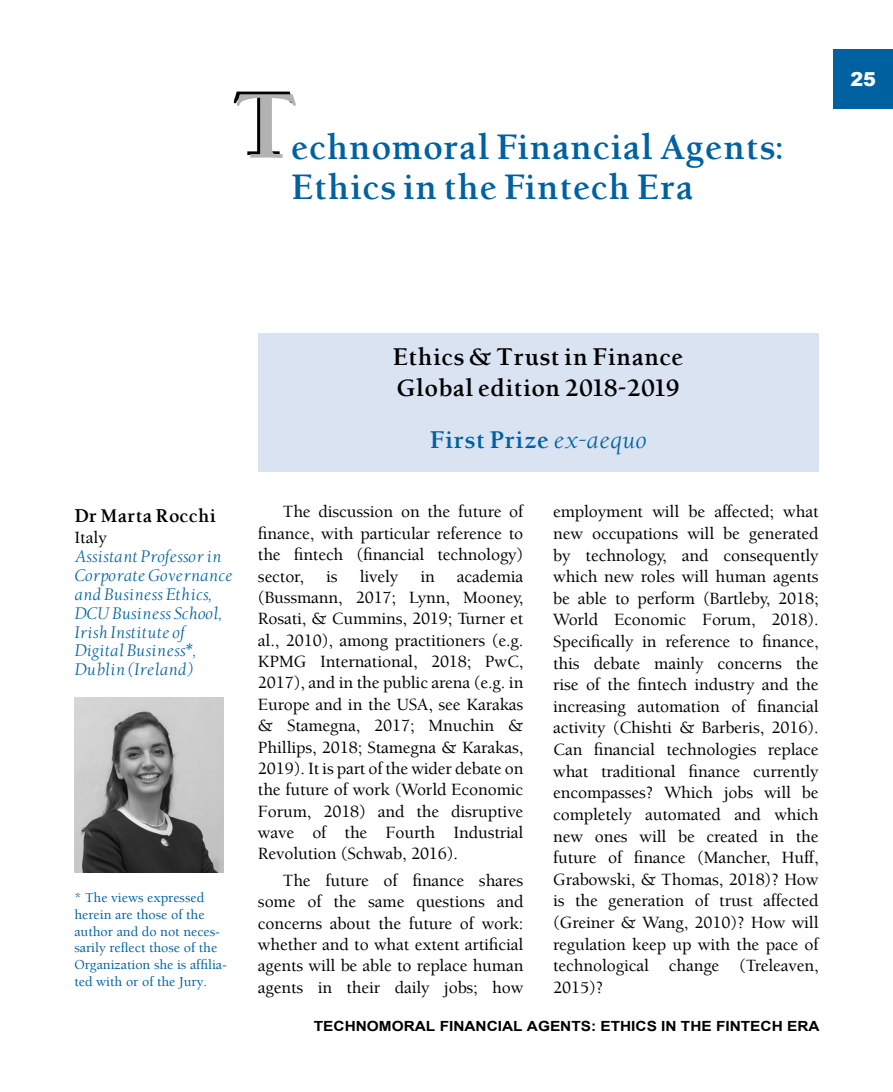
<style>
.page{position:relative;width:893px;height:1092px;background:#fff}
.page>*{position:absolute;margin:0;border:0;box-sizing:border-box;transform-origin:0 0}
.t1{font:700 87.5px "Berkeley Oldstyle";color:#000}
.t2{font:700 33.25px/39.9px "Berkeley Oldstyle";color:#0061a1}
.t3{font:700 22.75px/31.2px "Berkeley Oldstyle";color:#000}
.t4{font:700 22.75px "Berkeley Oldstyle";color:#0061a1}
.t5{font:900 19.25px "Arial";color:#fdfdfd}
.t6{font:500 17.5px/21.5px "Berkeley LT";letter-spacing:-.005em;color:#000;text-align:justify}
.t7{font:700 17.5px "Berkeley Oldstyle";color:#000}
.t8{font:italic 15.75px/18.9px "Berkeley Oldstyle";color:#0061a1}
.t9{font:500 14px/16.8px "Berkeley LT";color:#0061a1}
.t10{font:700 14px "Arial";color:#000;scale:1.1 1}
.s1{font-weight:400;font-style:italic}
</style>
<div class="page">
<div style="left:833px;top:50px;width:60px;height:59px;background:#0061a1"></div>
<div style="left:258px;top:332px;width:561px;height:139px;background:#dae3f2"></div>
<img style="left:74px;top:697px;width:150px;height:175px">
<h1 class="t1" style="left:229px;top:70px;width:69px">T</h1>
<h2 class="t2" style="left:291px;top:127px;width:493px">echnomoral Financial Agents:<br>Ethics in the Fintech Era</h2>
<p class="t5" style="left:850px;top:65px;width:27px">25</p>
<p class="t7" style="left:74px;top:505px;width:143px">Dr Marta Rocchi</p>
<p class="t6" style="left:74px;top:527px;width:34px">Italy</p>
<p class="t8" style="left:74px;top:547px;width:160px">Assistant Professor in<br>Corporate Governance and Business Ethics,<br>DCU Business School,<br>Irish Institute of<br>Digital Business*,<br>Dublin (Ireland)</p>
<p class="t9" style="left:74px;top:889px;width:154px">* The views expressed herein are those of the author and do not neces&shy;sarily reflect those of the<br>Organization she is affilia&shy;ted with or of the Jury.</p>
<h3 class="t3" style="left:393px;top:341px;width:293px">Ethics &amp; Trust in Finance<br>Global edition 2018-2019</h3>
<h3 class="t4" style="left:430px;top:426px;width:218px">First Prize <span class="s1">ex-aequo</span></h3>
<p class="t6" style="left:258px;top:501px;width:267px;text-indent:25px">The discussion on the future of finance, with particular reference to the fintech (financial technology) sector,</p>
<p class="t6" style="left:258px;top:565px;width:267px;text-indent:199px">academia (Bussmann, 2017; Lynn, Mooney, Rosati, &amp; Cummins, 2019; Turner et al., 2010), among practitioners (e.g.<br>KPMG International, 2018; PwC, 2017), and in the public arena (e.g. in Europe and in the USA, see Karakas &amp; Stamegna, 2017; Mnuchin &amp; Phillips, 2018; Stamegna &amp; Karakas, 2019). It is part of the wider debate on the future of work (World Economic Forum, 2018) and the disruptive wave of the Fourth Industrial Revolution (Schwab, 2016).</p>
<p class="t6" style="left:258px;top:869px;width:267px;text-indent:25px">The future of finance shares some of the same questions and concerns about the future of work: whether and to what extent artificial agents will be able to replace human agents in their daily jobs; how</p>
<p class="t6" style="left:326px;top:565px;width:13px">is</p>
<p class="t6" style="left:360px;top:565px;width:40px">lively</p>
<p class="t6" style="left:420px;top:565px;width:16px">in</p>
<p class="t6" style="left:553px;top:501px;width:267px">employment will be affected; what new occupations will be generated by technology, and consequently which new roles will human agents be able to perform (Bartleby, 2018; World Economic Forum, 2018).<br>Specifically in reference to finance, this debate mainly concerns the rise of the fintech industry and the increasing automation of financial activity (Chishti &amp; Barberis, 2016).<br>Can financial technologies replace what traditional finance currently encompasses? Which jobs will be completely automated and which new ones will be created in the future of finance (Mancher, Huff, Grabowski, &amp; Thomas, 2018)? How is the generation of trust affected (Greiner &amp; Wang, 2010)? How will regulation keep up with the pace of technological change (Treleaven, 2015)?</p>
<p class="t10" style="left:314px;top:1016px;width:461px">TECHNOMORAL FINANCIAL AGENTS: ETHICS IN THE FINTECH ERA</p>
</div>
